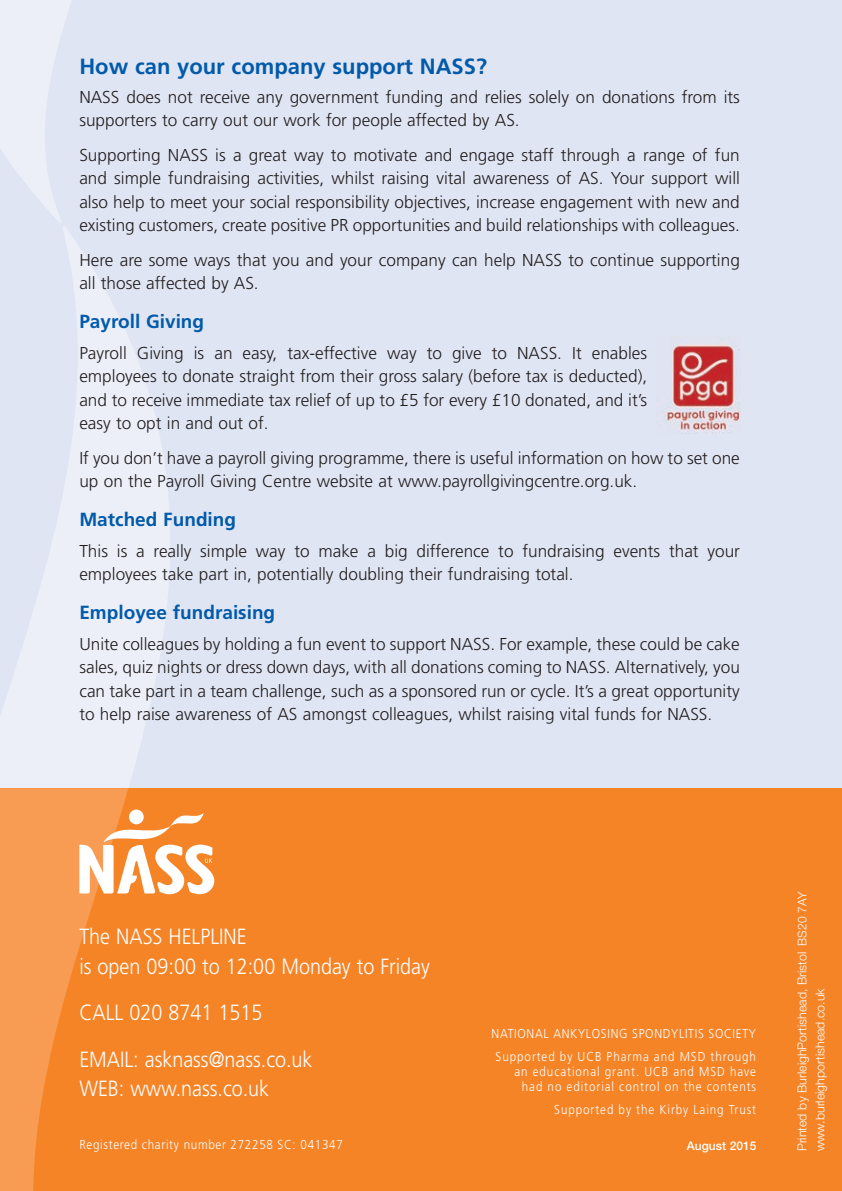
<style>
.page{position:relative;width:842px;height:1191px;background:#fff}
.page>*{position:absolute;margin:0;border:0;box-sizing:border-box;transform-origin:0 0}
.t1{font:300 22px/29.4px "Frutiger";color:#fff;scale:.9 1}
.t2{font:700 22px "Frutiger";color:#015aaa}
.t3{font:700 19px "Frutiger";color:#015aaa}
.t4{font:300 17.2px/23.4px "Frutiger";color:#231f20}
.t5{font:300 13px/23.6px "Frutiger";letter-spacing:.06em;color:#fff;text-align:center;scale:.9 1}
.t6{font:300 13px/14.6px "Frutiger";letter-spacing:.08em;color:#fff;text-align:center;scale:.9 1}
.t7{font:300 12.4px/18px "Helvetica Neue LT";color:#fff}
.t8{font:500 12px "Helvetica Neue LT";color:#fff}
.s1{font-size:12px}
</style>
<div class="page">
<div style="left:0;top:0;width:842px;height:788px;background:#e0e5f3"></div>
<svg style="left:0;top:226px;width:170px;height:562px;fill:#eceff8"></svg>
<svg style="left:0;top:0;width:71px;height:223px"></svg>
<div style="left:0;top:788px;width:842px;height:403px;background:#f58427"></div>
<svg style="left:0;top:788px;width:128px;height:403px;fill:#f89c54"></svg>
<svg style="left:79px;top:844px;width:135px;height:50px"></svg>
<div style="left:129px;top:809px;width:15px;height:15px;background:#fff;border-radius:50%"></div>
<svg style="left:103px;top:818px;width:67px;height:32px"></svg>
<svg style="left:170px;top:813px;width:34px;height:14px"></svg>
<img style="left:664px;top:343px;width:76px;height:91px">
<p class="t2" style="left:79px;top:53px;width:409px">How can your company support NASS?</p>
<p class="t4" style="left:79px;top:85px;width:662px">NASS does not receive any government funding and relies solely on donations from its supporters to carry out our work for people affected by AS.</p>
<p class="t4" style="left:79px;top:143px;width:662px;text-align:justify">Supporting NASS is a great way to motivate and engage staff through a range of fun and simple fundraising activities, whilst raising vital awareness of AS. Your support will also help to meet your social responsibility objectives, increase engagement with new and existing customers, create positive PR opportunities and build relationships with colleagues.</p>
<p class="t4" style="left:79px;top:248px;width:662px">Here are some ways that you and your company can help NASS to continue supporting all those affected by AS.</p>
<p class="t3" style="left:79px;top:310px;width:126px">Payroll Giving</p>
<p class="t4" style="left:79px;top:341px;width:569px;text-align:justify">Payroll Giving is an easy, tax-effective way to give to NASS. It enables employees to donate straight from their gross salary (before tax is deducted), and to receive immediate tax relief of up to £5 for every £10 donated, and it’s easy to opt in and out of.</p>
<p class="t4" style="left:79px;top:446px;width:662px">If you don’t have a payroll giving programme, there is useful information on how to set one up on the Payroll Giving Centre website at www.payrollgivingcentre.org.uk.</p>
<p class="t3" style="left:79px;top:508px;width:158px">Matched Funding</p>
<p class="t4" style="left:79px;top:539px;width:662px">This is a really simple way to make a big difference to fundraising events that your employees take part in, potentially doubling their fundraising total.</p>
<p class="t3" style="left:79px;top:601px;width:197px">Employee fundraising</p>
<p class="t4" style="left:79px;top:632px;width:662px;text-align:justify">Unite colleagues by holding a fun event to support NASS. For example, these could be cake sales, quiz nights or dress down days, with all donations coming to NASS. Alternatively, you can take part in a team challenge, such as a sponsored run or cycle. It’s a great opportunity to help raise awareness of AS amongst colleagues, whilst raising vital funds for NASS.</p>
<p class="t1" style="left:79px;top:922px;width:391px">The NASS HELPLINE<br>is open 09:00 to 12:00 Monday to Friday</p>
<p class="t1" style="left:79px;top:989px;width:261px;line-height:46.4px">CALL 020 8741 1515<br>EMAIL: asknass@nass.co.uk</p>
<p class="t1" style="left:79px;top:1073px;width:212px">WEB: www.nass.co.uk</p>
<p class="t5" style="left:79px;top:1133px;width:294px">Registered charity number 272258 SC: 041347</p>
<p class="t5" style="left:491px;top:1021px;width:295px">NATIONAL ANKYLOSING SPONDYLITIS SOCIETY<br>Supported by UCB Pharma and MSD through</p>
<p class="t6" style="left:514px;top:1064px;width:270px">an educational grant. UCB and MSD have had no editorial control on the contents</p>
<p class="t6" style="left:554px;top:1102px;width:226px">Supported by the Kirby Laing Trust</p>
<p class="t8" style="left:687px;top:1138px;width:71px">August 2015</p>
<p class="t7" style="left:793px;top:1151px;width:262px;rotate:-90deg">Printed by BurleighPortishead, Bristol <span class="s1">BS20 7AY </span>www.burleighportishead.co.uk</p>
</div>
